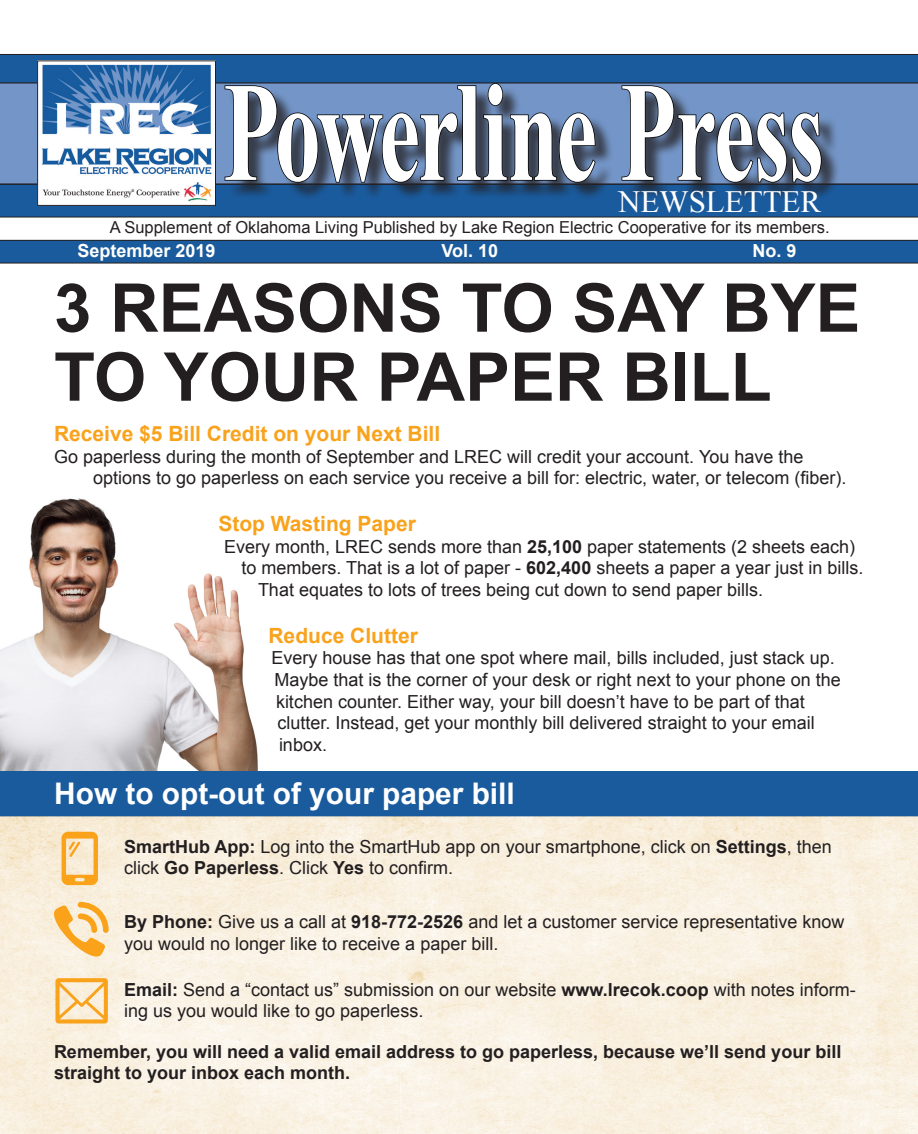
<style>
.page{position:relative;width:918px;height:1134px;background:#fff}
.page>*{position:absolute;margin:0;border:0;box-sizing:border-box;transform-origin:0 0}
.Headline{font:700 141.75px "Times New Roman";letter-spacing:-.025em;color:#fff;scale:.65 1}
.t1{font:700 67.35px "Arial";color:#231f20}
.t2{font:30.9px "Times New Roman";color:#fff}
.t3{font:700 29.85px "Arial";color:#fff}
.t4{font:700 21px "Arial";color:#f9a21c}
.t5{font:18px/21.6px "Arial";color:#231f20}
.t6{font:700 18px/21.6px "Arial";color:#231f20}
.t7{font:700 18px "Arial";color:#fffffb}
.t8{font:16.5px "Arial";color:#231f20}
.s1{font-weight:700}
</style>
<div class="page">
<svg style="left:0;top:54px;width:918px;height:164px;background:#416694"></svg>
<img style="left:39px;top:63px;width:175px;height:141px">
<div style="left:37px;top:61px;width:179px;height:145px;border:1px solid #231f20"></div>
<svg style="left:0;top:240px;width:918px;height:24px;background:#1f5996"></svg>
<img style="left:0;top:498px;width:258px;height:273px">
<div style="left:0;top:771px;width:918px;height:45px;background:#1a5b9e"></div>
<img style="left:0;top:816px;width:918px;height:318px">
<svg style="left:62px;top:832px;width:36px;height:53px;background:#f8c87b"></svg>
<svg style="left:53px;top:902px;width:56px;height:56px;background:#f9d294"></svg>
<svg style="left:55px;top:978px;width:53px;height:45px;background:#f8ce8b"></svg>
<p class="Headline" style="left:223px;top:34px;width:926px">Powerline Press</p>
<p class="t8" style="left:110px;top:216px;width:721px">A Supplement of Oklahoma Living Published by Lake Region Electric Cooperative for its members.</p>
<p class="t2" style="left:618px;top:181px;width:204px">NEWSLETTER</p>
<p class="t7" style="left:78px;top:239px;width:140px">September 2019</p>
<p class="t7" style="left:442px;top:239px;width:58px">Vol. 10</p>
<p class="t7" style="left:753px;top:239px;width:46px">No. 9</p>
<p class="t1" style="left:54px;top:263px;width:808px">3 REASONS TO SAY BYE</p>
<p class="t1" style="left:54px;top:332px;width:719px">TO YOUR PAPER BILL</p>
<p class="t4" style="left:54px;top:420px;width:388px">Receive $5 Bill Credit on your Next Bill</p>
<p class="t5" style="left:54px;top:446px;width:751px">Go paperless during the month of September and LREC will credit your account. You have the</p>
<p class="t5" style="left:93px;top:467px;width:755px">options to go paperless on each service you receive a bill for: electric, water, or telecom (fiber).</p>
<p class="t4" style="left:218px;top:510px;width:199px">Stop Wasting Paper</p>
<p class="t5" style="left:224px;top:536px;width:633px">Every month, LREC sends more than <span class="s1">25,100</span> paper statements (2 sheets each)</p>
<p class="t5" style="left:242px;top:557px;width:623px">to members. That is a lot of paper - <span class="s1">602,400</span> sheets a paper a year just in bills.</p>
<p class="t5" style="left:258px;top:579px;width:507px">That equates to lots of trees being cut down to send paper bills.</p>
<p class="t4" style="left:268px;top:621px;width:151px">Reduce Clutter</p>
<p class="t5" style="left:272px;top:647px;width:571px">Every house has that one spot where mail, bills included, just stack up.<br>Maybe that is the corner of your desk or right next to your phone on the kitchen counter. Either way, your bill doesn’t have to be part of that</p>
<p class="t5" style="left:278px;top:712px;width:539px">clutter. Instead, get your monthly bill delivered straight to your email</p>
<p class="t5" style="left:279px;top:734px;width:50px">inbox.</p>
<p class="t3" style="left:54px;top:774px;width:462px">How to opt-out of your paper bill</p>
<p class="t5" style="left:124px;top:836px;width:709px"><span class="s1">SmartHub App:</span> Log into the SmartHub app on your smartphone, click on <span class="s1">Settings</span>, then click <span class="s1">Go Paperless</span>. Click <span class="s1">Yes</span> to confirm.</p>
<p class="t5" style="left:124px;top:911px;width:722px"><span class="s1">By Phone:</span> Give us a call at <span class="s1">918-772-2526</span> and let a customer service representative know you would no longer like to receive a paper bill.</p>
<p class="t5" style="left:124px;top:979px;width:733px"><span class="s1">Email:</span> Send a “contact us” submission on our website <span class="s1">www.lrecok.coop</span> with notes inform&shy;ing us you would like to go paperless.</p>
<p class="t6" style="left:54px;top:1041px;width:789px">Remember, you will need a valid email address to go paperless, because we’ll send your bill straight to your inbox each month.</p>
</div>
